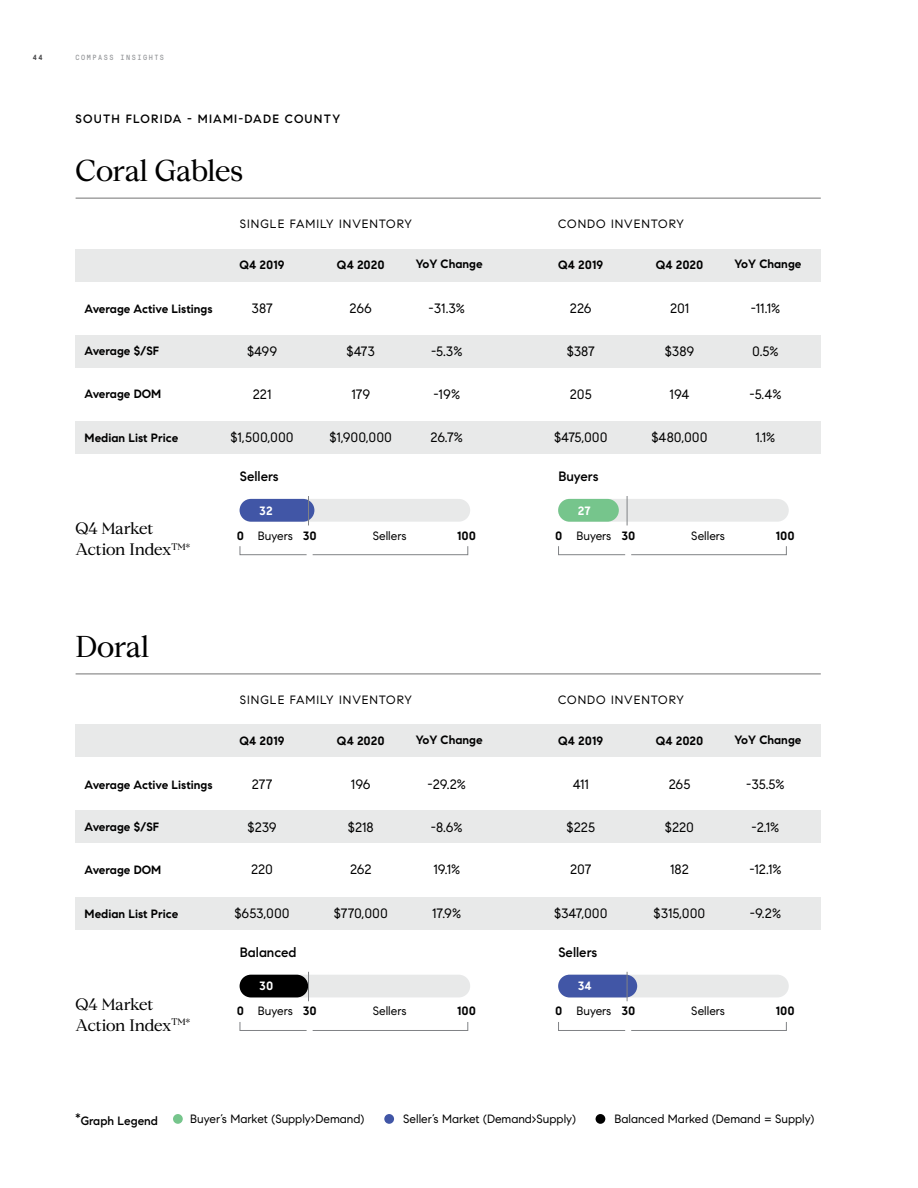
<style>
.page{position:relative;width:918px;height:1188px;background:#fff}
.page>*{position:absolute;margin:0;border:0;box-sizing:border-box;transform-origin:0 0}
.t1{font:30px "Compass Serif";letter-spacing:-.02em;color:#000}
.t2{font:16.5px/21px "Compass Serif";letter-spacing:-.02em;color:#000}
.t3{font:13.5px "Compass Sans";color:#000}
.t4{font:500 13.5px "Compass Sans";color:#000}
.t5{font:700 12px "Compass Sans";color:#000}
.t6{font:12px "Compass Sans";color:#000}
.t7{font:12px "Compass Sans";letter-spacing:.08em;color:#000}
.t8{font:500 12px "Compass Sans";letter-spacing:.1em;color:#000}
.t9{font:500 12px "Compass Sans";color:#000}
.t10{font:700 12px "Compass Sans";color:#fff}
.t11{font:500 9.6px "Compass Sans";color:#000}
.t12{font:7.5px "GT Pressura Mono";letter-spacing:.2em;color:#939598}
.t13{font:700 7.5px "GT Pressura Mono";color:#4d4d4f}
.s1{font-weight:700}
</style>
<div class="page">
<div style="left:173px;top:1114px;width:10px;height:10px;background:#76c58c;border-radius:50%"></div>
<div style="left:384px;top:1114px;width:10px;height:10px;background:#4156a6;border-radius:50%"></div>
<div style="left:596px;top:1114px;width:9px;height:10px;background:#000;border-radius:50%"></div>
<div style="left:76px;top:249px;width:745px;height:32px;background:#e8e9e9"></div>
<div style="left:76px;top:725px;width:745px;height:32px;background:#e8e9e9"></div>
<div style="left:240px;top:499px;width:230px;height:23px;background:#e8e9e9;border-radius:11px"></div>
<div style="left:558px;top:499px;width:231px;height:23px;background:#e8e9e9;border-radius:11px"></div>
<div style="left:240px;top:499px;width:74px;height:23px;background:#4156a6;border-radius:11px"></div>
<div style="left:558px;top:499px;width:61px;height:23px;background:#76c58c;border-radius:11px"></div>
<div style="left:76px;top:335px;width:745px;height:32px;background:#e8e9e9"></div>
<div style="left:76px;top:421px;width:745px;height:33px;background:#e8e9e9"></div>
<hr style="left:76px;top:198px;width:745px;height:1px;background:#737373">
<svg style="left:239px;top:546px;width:230px;height:9px"></svg>
<svg style="left:558px;top:546px;width:229px;height:9px"></svg>
<svg style="left:308px;top:496px;width:1px;height:29px"></svg>
<svg style="left:627px;top:496px;width:1px;height:29px"></svg>
<div style="left:240px;top:975px;width:230px;height:22px;background:#e8e9e9;border-radius:11px"></div>
<div style="left:558px;top:975px;width:231px;height:22px;background:#e8e9e9;border-radius:11px"></div>
<div style="left:240px;top:975px;width:68px;height:22px;background:#000;border-radius:11px"></div>
<div style="left:558px;top:975px;width:79px;height:22px;background:#4156a6;border-radius:11px"></div>
<div style="left:76px;top:811px;width:745px;height:32px;background:#e8e9e9"></div>
<div style="left:76px;top:897px;width:745px;height:32px;background:#e8e9e9"></div>
<hr style="left:76px;top:674px;width:745px;height:1px;background:#737373">
<svg style="left:239px;top:1022px;width:230px;height:9px"></svg>
<svg style="left:558px;top:1022px;width:229px;height:9px"></svg>
<svg style="left:308px;top:972px;width:1px;height:29px"></svg>
<svg style="left:627px;top:972px;width:1px;height:29px"></svg>
<p class="t13" style="left:33px;top:52px;width:11px">44</p>
<p class="t12" style="left:76px;top:52px;width:90px">COMPASS INSIGHTS</p>
<p class="t8" style="left:76px;top:111px;width:266px">SOUTH FLORIDA - MIAMI-DADE COUNTY</p>
<h1 class="t1" style="left:76px;top:153px;width:169px">Coral Gables</h1>
<p class="t7" style="left:240px;top:217px;width:174px">SINGLE FAMILY INVENTORY</p>
<p class="t7" style="left:558px;top:217px;width:127px">CONDO INVENTORY</p>
<p class="t5" style="left:239px;top:258px;width:47px">Q4 2019</p>
<p class="t5" style="left:337px;top:258px;width:49px">Q4 2020</p>
<p class="t5" style="left:416px;top:257px;width:68px">YoY Change</p>
<p class="t5" style="left:558px;top:258px;width:47px">Q4 2019</p>
<p class="t5" style="left:656px;top:258px;width:49px">Q4 2020</p>
<p class="t5" style="left:735px;top:257px;width:68px">YoY Change</p>
<p class="t5" style="left:85px;top:301px;width:129px">Average Active Listings</p>
<p class="t3" style="left:252px;top:301px;width:23px">387</p>
<p class="t3" style="left:350px;top:301px;width:24px">266</p>
<p class="t3" style="left:429px;top:301px;width:38px">-31.3%</p>
<p class="t3" style="left:570px;top:301px;width:23px">226</p>
<p class="t3" style="left:670px;top:301px;width:21px">201</p>
<p class="t3" style="left:751px;top:301px;width:31px">-11.1%</p>
<p class="t5" style="left:85px;top:344px;width:76px">Average $/SF</p>
<p class="t3" style="left:247px;top:343px;width:32px">$499</p>
<p class="t3" style="left:347px;top:343px;width:30px">$473</p>
<p class="t3" style="left:431px;top:343px;width:33px">-5.3%</p>
<p class="t3" style="left:567px;top:343px;width:30px">$387</p>
<p class="t3" style="left:665px;top:343px;width:31px">$389</p>
<p class="t3" style="left:752px;top:343px;width:28px">0.5%</p>
<p class="t5" style="left:85px;top:387px;width:78px">Average DOM</p>
<p class="t3" style="left:253px;top:386px;width:20px">221</p>
<p class="t3" style="left:352px;top:386px;width:20px">179</p>
<p class="t3" style="left:433px;top:386px;width:28px">-19%</p>
<p class="t3" style="left:570px;top:386px;width:23px">205</p>
<p class="t3" style="left:670px;top:386px;width:21px">194</p>
<p class="t3" style="left:749px;top:386px;width:34px">-5.4%</p>
<p class="t5" style="left:85px;top:431px;width:95px">Median List Price</p>
<p class="t3" style="left:230px;top:430px;width:65px">$1,500,000</p>
<p class="t3" style="left:330px;top:430px;width:64px">$1,900,000</p>
<p class="t3" style="left:431px;top:430px;width:34px">26.7%</p>
<p class="t3" style="left:554px;top:430px;width:55px">$475,000</p>
<p class="t3" style="left:651px;top:430px;width:58px">$480,000</p>
<p class="t3" style="left:756px;top:430px;width:21px">1.1%</p>
<p class="t4" style="left:240px;top:468px;width:40px">Sellers</p>
<p class="t4" style="left:558px;top:468px;width:42px">Buyers</p>
<p class="t2" style="left:76px;top:517px;width:116px">Q4 Market<br>Action Index<sup>TM*</sup></p>
<h1 class="t1" style="left:76px;top:629px;width:75px">Doral</h1>
<p class="t10" style="left:259px;top:503px;width:15px">32</p>
<p class="t10" style="left:578px;top:503px;width:14px">27</p>
<p class="t6" style="left:237px;top:528px;width:82px"><span class="s1">0</span> Buyers <span class="s1">30</span></p>
<p class="t6" style="left:373px;top:528px;width:35px">Sellers</p>
<p class="t5" style="left:457px;top:528px;width:20px">100</p>
<p class="t6" style="left:555px;top:528px;width:82px"><span class="s1">0</span> Buyers <span class="s1">30</span></p>
<p class="t6" style="left:691px;top:528px;width:35px">Sellers</p>
<p class="t5" style="left:776px;top:528px;width:20px">100</p>
<p class="t7" style="left:240px;top:692px;width:174px">SINGLE FAMILY INVENTORY</p>
<p class="t7" style="left:558px;top:692px;width:127px">CONDO INVENTORY</p>
<p class="t5" style="left:239px;top:733px;width:47px">Q4 2019</p>
<p class="t5" style="left:337px;top:733px;width:49px">Q4 2020</p>
<p class="t5" style="left:416px;top:733px;width:68px">YoY Change</p>
<p class="t5" style="left:558px;top:733px;width:47px">Q4 2019</p>
<p class="t5" style="left:656px;top:733px;width:49px">Q4 2020</p>
<p class="t5" style="left:735px;top:733px;width:68px">YoY Change</p>
<p class="t5" style="left:85px;top:777px;width:129px">Average Active Listings</p>
<p class="t3" style="left:252px;top:776px;width:22px">277</p>
<p class="t3" style="left:351px;top:776px;width:21px">196</p>
<p class="t3" style="left:428px;top:776px;width:40px">-29.2%</p>
<p class="t3" style="left:573px;top:776px;width:18px">411</p>
<p class="t3" style="left:669px;top:776px;width:23px">265</p>
<p class="t3" style="left:746px;top:776px;width:40px">-35.5%</p>
<p class="t5" style="left:85px;top:820px;width:76px">Average $/SF</p>
<p class="t3" style="left:248px;top:819px;width:30px">$239</p>
<p class="t3" style="left:348px;top:819px;width:27px">$218</p>
<p class="t3" style="left:431px;top:819px;width:33px">-8.6%</p>
<p class="t3" style="left:567px;top:819px;width:30px">$225</p>
<p class="t3" style="left:665px;top:819px;width:31px">$220</p>
<p class="t3" style="left:752px;top:819px;width:29px">-2.1%</p>
<p class="t5" style="left:85px;top:862px;width:78px">Average DOM</p>
<p class="t3" style="left:251px;top:862px;width:23px">220</p>
<p class="t3" style="left:350px;top:862px;width:23px">262</p>
<p class="t3" style="left:433px;top:862px;width:28px">19.1%</p>
<p class="t3" style="left:570px;top:862px;width:23px">207</p>
<p class="t3" style="left:670px;top:862px;width:20px">182</p>
<p class="t3" style="left:749px;top:862px;width:34px">-12.1%</p>
<p class="t5" style="left:85px;top:906px;width:95px">Median List Price</p>
<p class="t3" style="left:234px;top:905px;width:57px">$653,000</p>
<p class="t3" style="left:334px;top:905px;width:56px">$770,000</p>
<p class="t3" style="left:432px;top:905px;width:30px">17.9%</p>
<p class="t3" style="left:554px;top:905px;width:55px">$347,000</p>
<p class="t3" style="left:654px;top:905px;width:53px">$315,000</p>
<p class="t3" style="left:750px;top:905px;width:33px">-9.2%</p>
<p class="t4" style="left:240px;top:944px;width:58px">Balanced</p>
<p class="t4" style="left:558px;top:944px;width:40px">Sellers</p>
<p class="t2" style="left:76px;top:993px;width:116px">Q4 Market<br>Action Index<sup>TM*</sup></p>
<p class="t10" style="left:259px;top:979px;width:16px">30</p>
<p class="t10" style="left:578px;top:979px;width:15px">34</p>
<p class="t6" style="left:237px;top:1004px;width:82px"><span class="s1">0</span> Buyers <span class="s1">30</span></p>
<p class="t6" style="left:373px;top:1004px;width:35px">Sellers</p>
<p class="t5" style="left:457px;top:1004px;width:20px">100</p>
<p class="t6" style="left:555px;top:1004px;width:82px"><span class="s1">0</span> Buyers <span class="s1">30</span></p>
<p class="t6" style="left:691px;top:1004px;width:35px">Sellers</p>
<p class="t5" style="left:776px;top:1004px;width:20px">100</p>
<p class="t11" style="left:76px;top:1110px;width:7px">*</p>
<p class="t9" style="left:81px;top:1114px;width:79px">Graph Legend</p>
<p class="t6" style="left:190px;top:1112px;width:175px">Buyer’s Market (Supply&gt;Demand)</p>
<p class="t6" style="left:403px;top:1112px;width:174px">Seller’s Market (Demand&gt;Supply)</p>
<p class="t6" style="left:614px;top:1112px;width:201px">Balanced Marked (Demand = Supply)</p>
</div>
